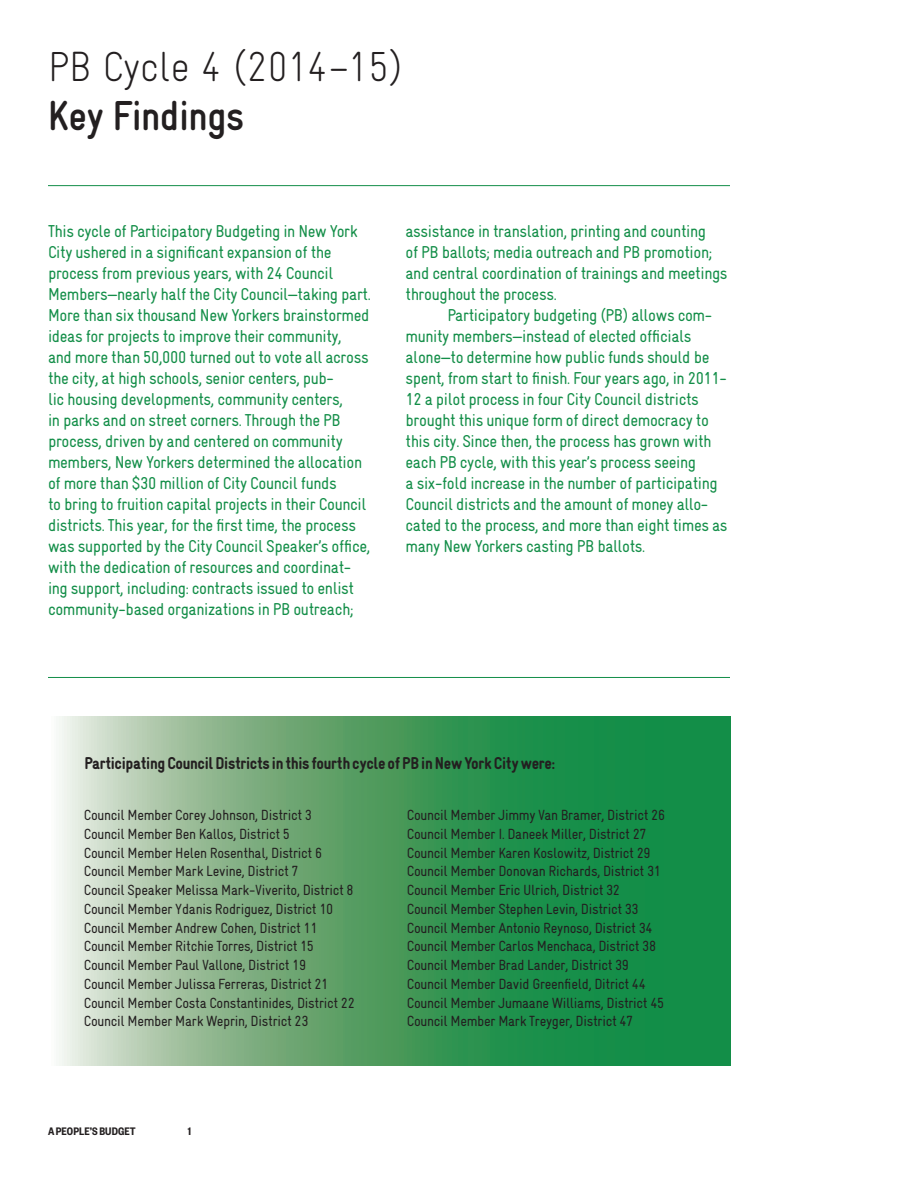
<style>
.page{position:relative;width:918px;height:1188px;background:#fff}
.page>*{position:absolute;margin:0;border:0;box-sizing:border-box;transform-origin:0 0}
.t1{font:300 42px "Gravur Condensed";letter-spacing:-.015em;color:#231f20}
.t2{font:700 42px "Gravur Condensed";letter-spacing:-.015em;color:#231f20}
.Large_Body_p1{font:17.25px/21px "Gravur Condensed";letter-spacing:-.02em;color:#138e48}
.Large_Body_p2{font:17.25px/21px "Gravur Condensed";letter-spacing:-.02em;color:#138e48}
.Large_Body_p1-2{font:900 17.25px "Gravur Condensed";letter-spacing:-.02em;color:#231f20}
.Body_Small_p1{font:14.85px "Gravur Condensed";letter-spacing:-.02em;color:#231f20}
.Body_Small_p1-2{font:600 12px "Founders Grotesk Cond";letter-spacing:.01em;color:#231f20}
</style>
<div class="page">
<svg style="left:59px;top:716px;width:671px;height:350px;background:#58a56f"></svg>
<hr style="left:48px;top:185px;width:682px;height:1px;background:#138e48">
<hr style="left:48px;top:677px;width:682px;height:1px;background:#138e48">
<p class="t1" style="left:48px;top:43px;width:357px">PB Cycle 4 (2014–15)</p>
<p class="t2" style="left:48px;top:92px;width:198px">Key Findings</p>
<p class="Large_Body_p1" style="left:48px;top:220px;width:324px">This cycle of Participatory Budgeting in New York City ushered in a significant expansion of the process from previous years, with 24 Council Members—nearly half the City Council—taking part.<br>More than six thousand New Yorkers brainstormed ideas for projects to improve their community,<br>and more than 50,000 turned out to vote all across the city, at high schools, senior centers, pub-<br>lic housing developments, community centers,<br>in parks and on street corners. Through the PB process, driven by and centered on community members, New Yorkers determined the allocation of more than $30 million of City Council funds<br>to bring to fruition capital projects in their Council districts. This year, for the first time, the process was supported by the City Council Speaker’s office, with the dedication of resources and coordinat&shy;ing support, including: contracts issued to enlist community-based organizations in PB outreach;</p>
<p class="Large_Body_p1" style="left:405px;top:220px;width:324px">assistance in translation, printing and counting<br>of PB ballots; media outreach and PB promotion; and central coordination of trainings and meetings throughout the process.</p>
<p class="Large_Body_p2" style="left:405px;top:304px;width:324px;text-indent:42px">Participatory budgeting (PB) allows com&shy;munity members—instead of elected officials alone—to determine how public funds should be spent, from start to finish. Four years ago, in 2011- 12 a pilot process in four City Council districts brought this unique form of direct democracy to this city. Since then, the process has grown with each PB cycle, with this year’s process seeing<br>a six-fold increase in the number of participating Council districts and the amount of money allo&shy;cated to the process, and more than eight times as many New Yorkers casting PB ballots.</p>
<p class="Large_Body_p1-2" style="left:84px;top:753px;width:472px">Participating Council Districts in this fourth cycle of PB in New York City were:</p>
<p class="Body_Small_p1" style="left:84px;top:807px;width:229px">Council Member Corey Johnson, District 3</p>
<p class="Body_Small_p1" style="left:84px;top:825px;width:208px">Council Member Ben Kallos, District 5</p>
<p class="Body_Small_p1" style="left:84px;top:844px;width:240px">Council Member Helen Rosenthal, District 6</p>
<p class="Body_Small_p1" style="left:84px;top:863px;width:216px">Council Member Mark Levine, District 7</p>
<p class="Body_Small_p1" style="left:84px;top:882px;width:271px">Council Speaker Melissa Mark-Viverito, District 8</p>
<p class="Body_Small_p1" style="left:84px;top:900px;width:251px">Council Member Ydanis Rodriguez, District 10</p>
<p class="Body_Small_p1" style="left:84px;top:919px;width:235px">Council Member Andrew Cohen, District 11</p>
<p class="Body_Small_p1" style="left:84px;top:938px;width:232px">Council Member Ritchie Torres, District 15</p>
<p class="Body_Small_p1" style="left:84px;top:957px;width:224px">Council Member Paul Vallone, District 19</p>
<p class="Body_Small_p1" style="left:84px;top:975px;width:246px">Council Member Julissa Ferreras, District 21</p>
<p class="Body_Small_p1" style="left:84px;top:994px;width:272px">Council Member Costa Constantinides, District 22</p>
<p class="Body_Small_p1" style="left:84px;top:1013px;width:226px">Council Member Mark Weprin, District 23</p>
<p class="Body_Small_p1-2" style="left:48px;top:1124px;width:89px">A PEOPLE’S BUDGET</p>
<p class="Body_Small_p1-2" style="left:188px;top:1124px;width:5px">1</p>
<p class="Body_Small_p1" style="left:407px;top:807px;width:260px">Council Member Jimmy Van Bramer, District 26</p>
<p class="Body_Small_p1" style="left:407px;top:825px;width:241px">Council Member I. Daneek Miller, District 27</p>
<p class="Body_Small_p1" style="left:407px;top:844px;width:245px">Council Member Karen Koslowitz, District 29</p>
<p class="Body_Small_p1" style="left:407px;top:863px;width:255px">Council Member Donovan Richards, District 31</p>
<p class="Body_Small_p1" style="left:407px;top:882px;width:215px">Council Member Eric Ulrich, District 32</p>
<p class="Body_Small_p1" style="left:407px;top:900px;width:233px">Council Member Stephen Levin, District 33</p>
<p class="Body_Small_p1" style="left:407px;top:919px;width:247px">Council Member Antonio Reynoso, District 34</p>
<p class="Body_Small_p1" style="left:407px;top:938px;width:251px">Council Member Carlos Menchaca, District 38</p>
<p class="Body_Small_p1" style="left:407px;top:957px;width:224px">Council Member Brad Lander, District 39</p>
<p class="Body_Small_p1" style="left:407px;top:975px;width:240px">Council Member David Greenfield, Ditrict 44</p>
<p class="Body_Small_p1" style="left:407px;top:994px;width:259px">Council Member Jumaane Williams, District 45</p>
<p class="Body_Small_p1" style="left:407px;top:1013px;width:228px">Council Member Mark Treyger, District 47</p>
</div>
